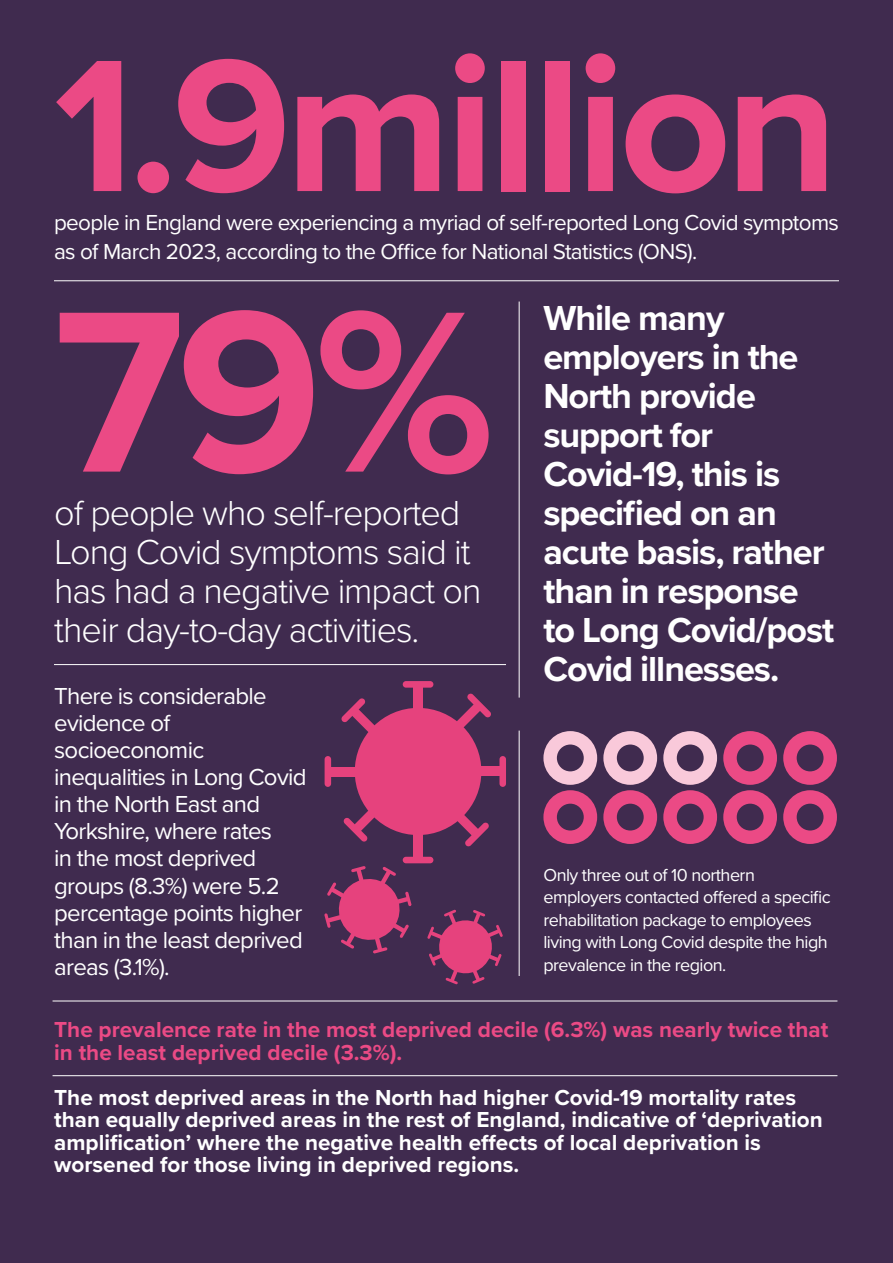
<style>
.page{position:relative;width:893px;height:1263px;background:#402b4f}
.page>*{position:absolute;margin:0;border:0;box-sizing:border-box;transform-origin:0 0}
.t1{font:700 238.2px "Proxima Nova";color:#eb4a85}
.t2{font:700 195px "Proxima Nova";letter-spacing:-.03em;color:#eb4a85}
.t3{font:700 36px/39px "Proxima Nova";letter-spacing:-.03em;color:#fff}
.t4{font:300 36px/39px "Proxima Nova";letter-spacing:-.03em;color:#fff}
.t5{font:24px/27px "Proxima Nova";letter-spacing:-.03em;color:#fff}
.t6{font:700 22.5px/22.5px "Proxima Nova";color:#fff}
.t7{font:22.5px/28.5px "Proxima Nova";letter-spacing:-.03em;color:#fff}
.t8{font:700 22.5px/22.5px "Proxima Nova";color:#eb4a85}
.t9{font:18px/22.5px "Proxima Nova";letter-spacing:-.03em;color:#fff}
</style>
<div class="page">
<hr style="left:519px;top:302px;width:1px;height:396px;background:#fff">
<hr style="left:519px;top:731px;width:1px;height:245px;background:#fff">
<hr style="left:54px;top:280px;width:785px;height:1px;background:#fff">
<div style="left:543px;top:790px;width:54px;height:54px;background:#eb4a85;border-radius:50%"></div>
<div style="left:557px;top:804px;width:27px;height:26px;background:#402b4f;border-radius:50%"></div>
<div style="left:543px;top:731px;width:54px;height:54px;background:#f9c9da;border-radius:50%"></div>
<div style="left:557px;top:744px;width:27px;height:27px;background:#402b4f;border-radius:50%"></div>
<div style="left:603px;top:790px;width:54px;height:54px;background:#eb4a85;border-radius:50%"></div>
<div style="left:617px;top:804px;width:27px;height:26px;background:#402b4f;border-radius:50%"></div>
<div style="left:603px;top:731px;width:54px;height:54px;background:#f9c9da;border-radius:50%"></div>
<div style="left:617px;top:744px;width:27px;height:27px;background:#402b4f;border-radius:50%"></div>
<div style="left:663px;top:790px;width:54px;height:54px;background:#eb4a85;border-radius:50%"></div>
<div style="left:677px;top:804px;width:27px;height:26px;background:#402b4f;border-radius:50%"></div>
<div style="left:663px;top:731px;width:54px;height:54px;background:#f9c9da;border-radius:50%"></div>
<div style="left:677px;top:744px;width:27px;height:27px;background:#402b4f;border-radius:50%"></div>
<div style="left:723px;top:790px;width:54px;height:54px;background:#eb4a85;border-radius:50%"></div>
<div style="left:737px;top:804px;width:27px;height:26px;background:#402b4f;border-radius:50%"></div>
<div style="left:723px;top:731px;width:54px;height:54px;background:#eb4a85;border-radius:50%"></div>
<div style="left:737px;top:744px;width:27px;height:27px;background:#402b4f;border-radius:50%"></div>
<div style="left:783px;top:790px;width:54px;height:54px;background:#eb4a85;border-radius:50%"></div>
<div style="left:797px;top:804px;width:26px;height:26px;background:#402b4f;border-radius:50%"></div>
<div style="left:783px;top:731px;width:54px;height:54px;background:#eb4a85;border-radius:50%"></div>
<div style="left:797px;top:744px;width:26px;height:27px;background:#402b4f;border-radius:50%"></div>
<hr style="left:54px;top:664px;width:452px;height:1px;background:#fff">
<hr style="left:53px;top:1001px;width:784px;height:1px;background:#fff">
<hr style="left:53px;top:1075px;width:784px;height:1px;background:#fff">
<div style="left:355px;top:708px;width:126px;height:127px;background:#e6427d;border-radius:50%"></div>
<div style="left:403px;top:681px;width:30px;height:7px;background:#e6427d;border-radius:3px"></div>
<div style="left:413px;top:685px;width:9px;height:32px;background:#e6427d"></div>
<div style="left:403px;top:857px;width:30px;height:6px;background:#e6427d;border-radius:3px"></div>
<div style="left:414px;top:827px;width:9px;height:32px;background:#e6427d"></div>
<div style="left:325px;top:756px;width:6px;height:31px;background:#e6427d;border-radius:3px"></div>
<div style="left:328px;top:767px;width:32px;height:9px;background:#e6427d"></div>
<div style="left:499px;top:756px;width:7px;height:31px;background:#e6427d;border-radius:3px"></div>
<div style="left:470px;top:767px;width:32px;height:9px;background:#e6427d"></div>
<svg style="left:343px;top:804px;width:39px;height:38px"></svg>
<svg style="left:453px;top:693px;width:38px;height:39px"></svg>
<svg style="left:451px;top:808px;width:38px;height:39px"></svg>
<svg style="left:341px;top:698px;width:38px;height:38px"></svg>
<svg style="left:324px;top:866px;width:88px;height:87px"></svg>
<svg style="left:427px;top:909px;width:76px;height:75px"></svg>
<h2 class="t2" style="left:54px;top:-19px;width:786px">1.9million</h2>
<p class="t7" style="left:54px;top:208px;width:787px">people in England were experiencing a myriad of self-reported Long Covid symptoms as of March 2023, according to the Office for National Statistics (ONS).</p>
<h1 class="t1" style="left:54px;top:215px;width:442px">79%</h1>
<h3 class="t3" style="left:543px;top:298px;width:292px">While many employers in the<br>North provide support for<br>Covid-19, this is specified on an acute basis, rather than in response to Long Covid/post<br>Covid illnesses.</h3>
<h3 class="t4" style="left:54px;top:491px;width:429px">of people who self-reported<br>Long Covid symptoms said it has had a negative impact on their day-to-day activities.</h3>
<p class="t5" style="left:54px;top:682px;width:254px">There is considerable evidence of socioeconomic inequalities in Long Covid in the North East and<br>Yorkshire, where rates<br>in the most deprived groups (8.3%) were 5.2 percentage points higher than in the least deprived areas (3.1%).</p>
<p class="t9" style="left:543px;top:863px;width:289px">Only three out of 10 northern employers contacted offered a specific rehabilitation package to employees living with Long Covid despite the high prevalence in the region.</p>
<p class="t8" style="left:54px;top:1018px;width:776px">The prevalence rate in the most deprived decile (6.3%) was nearly twice that in the least deprived decile (3.3%).</p>
<p class="t6" style="left:54px;top:1085px;width:770px">The most deprived areas in the North had higher Covid-19 mortality rates than equally deprived areas in the rest of England, indicative of ‘deprivation amplification’ where the negative health effects of local deprivation is worsened for those living in deprived regions.</p>
</div>
